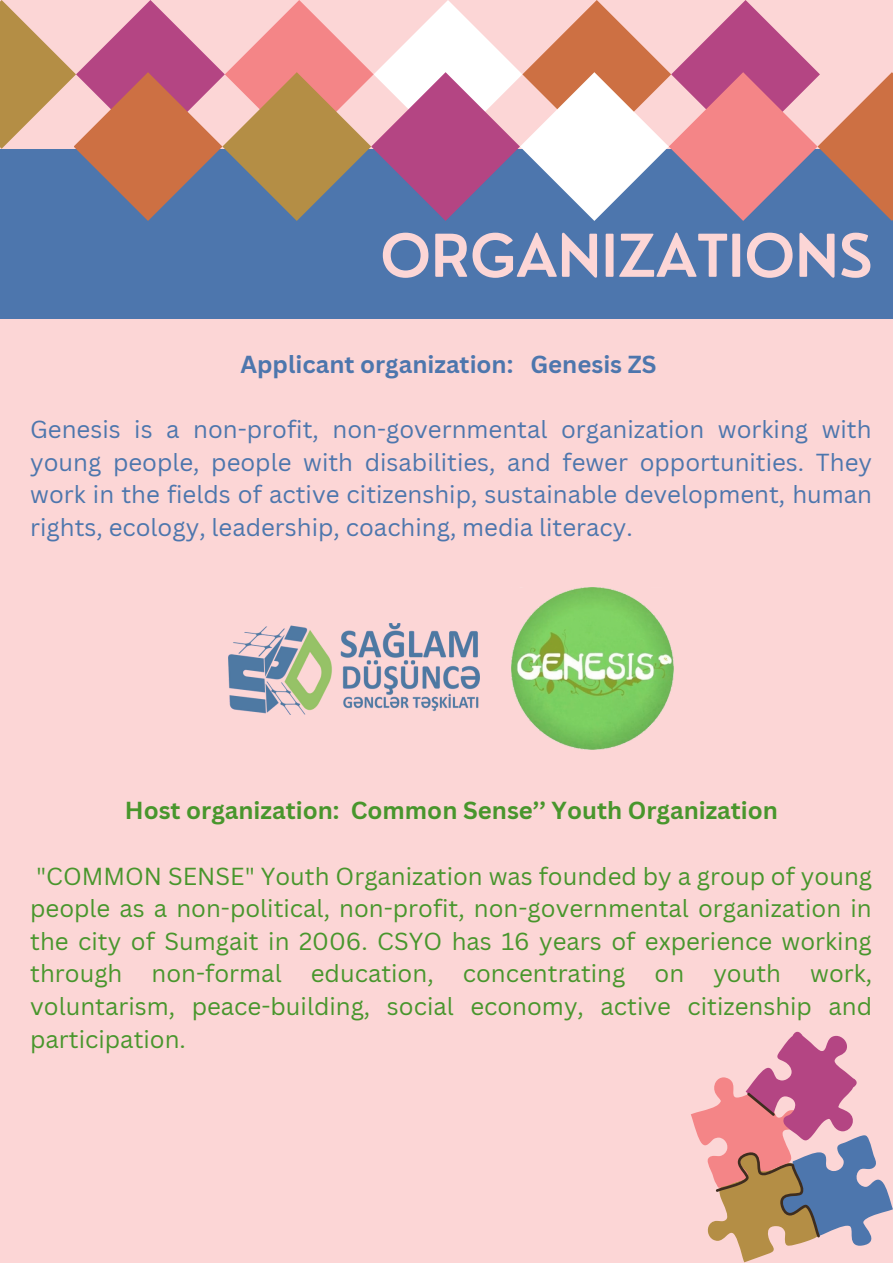
<style>
.page{position:relative;width:893px;height:1264px;background:#fff}
.page>*{position:absolute;margin:0;border:0;box-sizing:border-box;transform-origin:0 0}
.t1{font:600 57.45px "Nourd";color:#fcd6d6}
.t2{font:24px/32.5px "Canva Sans";color:#48962c;text-align:justify}
.t3{font:24px/32.5px "Canva Sans";color:#4d76ad;text-align:justify}
.t4{font:700 24px "Canva Sans";color:#48962c}
.t5{font:700 24px "Canva Sans";color:#4d76ad}
</style>
<div class="page">
<div style="left:0;top:0;width:892px;height:1262px;background:#fcd6d6"></div>
<img style="left:511px;top:588px;width:162px;height:161px">
<img style="left:229px;top:623px;width:250px;height:91px">
<div style="left:0;top:149px;width:892px;height:169px;background:#4d76ad"></div>
<svg style="left:691px;top:1031px;width:201px;height:231px"></svg>
<svg style="left:0;top:0;width:74px;height:149px;fill:#b48e45"></svg>
<svg style="left:74px;top:0;width:744px;height:221px"></svg>
<svg style="left:817px;top:72px;width:75px;height:149px"></svg>
<h1 class="t1" style="left:380px;top:219px;width:494px">ORGANIZATIONS</h1>
<p class="t5" style="left:240px;top:347px;width:417px">Applicant organization: Genesis ZS</p>
<p class="t3" style="left:30px;top:412px;width:843px">Genesis is a non-profit, non-governmental organization working with young people, people with disabilities, and fewer opportunities. They work in the fields of active citizenship, sustainable development, human rights, ecology, leadership, coaching, media literacy.</p>
<p class="t4" style="left:125px;top:793px;width:654px">Host organization: Common Sense’’ Youth Organization</p>
<p class="t2" style="left:30px;top:859px;width:843px">"COMMON SENSE" Youth Organization was founded by a group of young people as a non-political, non-profit, non-governmental organization in the city of Sumgait in 2006. CSYO has 16 years of experience working through non-formal education, concentrating on youth work, voluntarism, peace-building, social economy, active citizenship and participation.</p>
</div>
